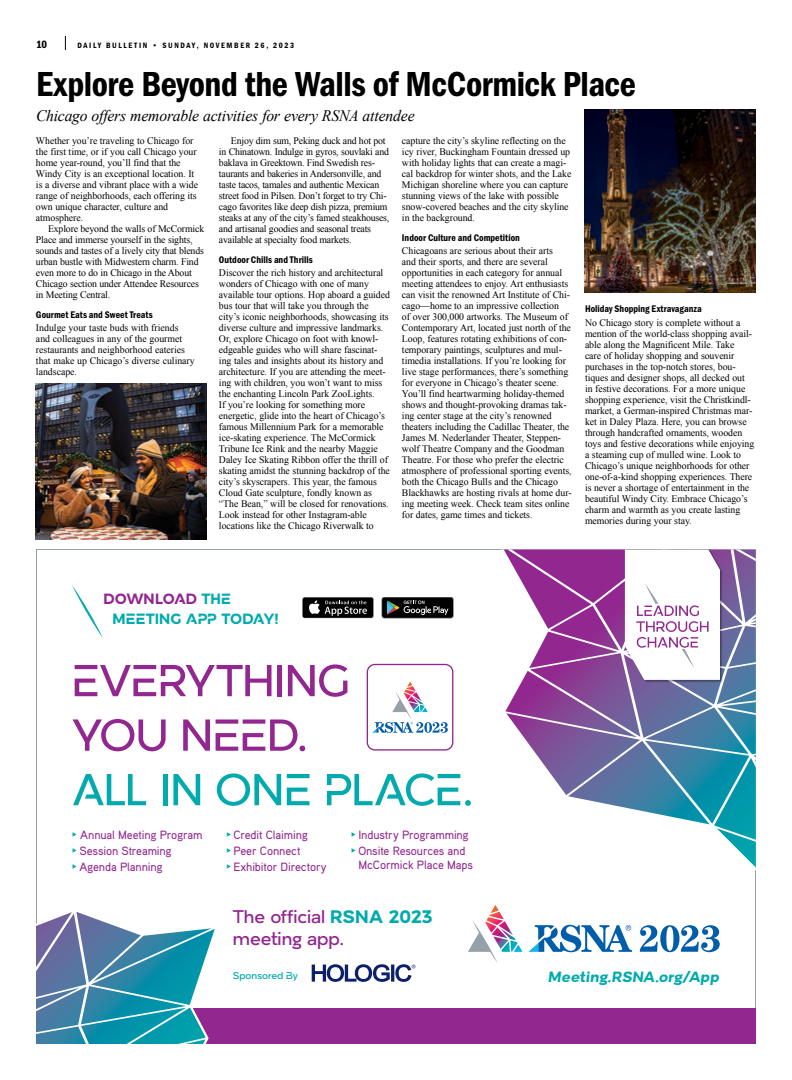
<style>
.page{position:relative;width:792px;height:1080px;background:#fff}
.page>*{position:absolute;margin:0;border:0;box-sizing:border-box;transform-origin:0 0}
.t1{font:italic expanded 53.5px/54.5px "Romagna";letter-spacing:-.01em;color:#92278f}
.t2{font:italic expanded 53.5px "Romagna";letter-spacing:-.01em;color:#00aaad}
.t3{font:36px "Franklin Gothic URW Con Dem";letter-spacing:-.01em;color:#000}
.t4{font:22px/22px "Romagna";letter-spacing:-.005em;color:#92278f}
.t5{font:italic 700 expanded 18px/20px "Romagna";letter-spacing:-.005em;color:#00aaad}
.t6{font:italic 700 18px "Romagna";color:#00aaad}
.t7{font:italic 16px "Times New Roman";letter-spacing:-.015em;color:#000}
.t8{font:500 12px/16.2px "Aaux Pro OT";letter-spacing:-.01em;color:#92278f}
.t9{font:italic expanded 11.9px "Romagna";letter-spacing:-.005em;color:#00aaad}
.t10{font:11px "Franklin Gothic URW Con Dem";color:#000}
.t11{font:10px/11px "Times New Roman";letter-spacing:-.005em;color:#000}
.t12{font:10px "Franklin Gothic URW Con Dem";color:#000}
.t13{font:8px "Franklin Gothic URW Con Dem";letter-spacing:.2em;color:#000}
.s1{color:#92278f}
.s2{font-style:normal;font-stretch:normal}
.s3{font-weight:700;color:#00aaad}
</style>
<div class="page">
<img style="left:36px;top:383px;width:171px;height:157px">
<img style="left:585px;top:109px;width:171px;height:183px">
<div style="left:36px;top:1008px;width:720px;height:36px;background:#92278f"></div>
<svg style="left:504px;top:549px;width:252px;height:319px"></svg>
<svg style="left:36px;top:909px;width:179px;height:135px"></svg>
<svg style="left:372px;top:682px;width:76px;height:51px"></svg>
<div style="left:367px;top:664px;width:86px;height:87px;border:1px solid #92278f;border-radius:8px"></div>
<svg style="left:640px;top:925px;width:80px;height:27px"></svg>
<svg style="left:468px;top:905px;width:164px;height:57px"></svg>
<div style="left:302px;top:597px;width:72px;height:21px;background:#1d1d1d;border-radius:3px"></div>
<div style="left:303px;top:598px;width:70px;height:20px;background:#010101;border-radius:2px"></div>
<svg style="left:309px;top:600px;width:58px;height:16px"></svg>
<svg style="left:382px;top:597px;width:71px;height:21px"></svg>
<svg style="left:72px;top:585px;width:31px;height:53px"></svg>
<svg style="left:312px;top:964px;width:103px;height:18px"></svg>
<div style="left:625px;top:549px;width:98px;height:134px;background:#000;opacity:.35"></div>
<svg style="left:625px;top:549px;width:95px;height:131px"></svg>
<svg style="left:65px;top:36px;width:1px;height:14px"></svg>
<p class="t10" style="left:36px;top:37px;width:13px">10</p>
<p class="t13" style="left:78px;top:40px;width:218px">DAILY BULLETIN • SUNDAY, NOVEMBER 26, 2023</p>
<h2 class="t3" style="left:36px;top:60px;width:602px">Explore Beyond the Walls of McCormick Place</h2>
<h3 class="t7" style="left:36px;top:105px;width:380px">Chicago offers memorable activities for every RSNA attendee</h3>
<p class="t11" style="left:36px;top:135px;width:164px">Whether you’re traveling to Chicago for the first time, or if you call Chicago your home year-round, you’ll find that the Windy City is an exceptional location. It is a diverse and vibrant place with a wide range of neighborhoods, each offering its own unique character, culture and atmosphere.</p>
<p class="t11" style="left:36px;top:223px;width:170px;text-indent:12px">Explore beyond the walls of McCormick Place and immerse yourself in the sights, sounds and tastes of a lively city that blends urban bustle with Midwestern charm. Find even more to do in Chicago in the About Chicago section under Attendee Resources in Meeting Central.</p>
<p class="t12" style="left:36px;top:308px;width:118px">Gourmet Eats and Sweet Treats</p>
<p class="t11" style="left:36px;top:322px;width:160px">Indulge your taste buds with friends and colleagues in any of the gourmet restaurants and neighborhood eateries that make up Chicago’s diverse culinary landscape.</p>
<p class="t11" style="left:219px;top:135px;width:172px;text-indent:12px">Enjoy dim sum, Peking duck and hot pot in Chinatown. Indulge in gyros, souvlaki and baklava in Greektown. Find Swedish res&shy;taurants and bakeries in Andersonville, and taste tacos, tamales and authentic Mexican street food in Pilsen. Don’t forget to try Chi&shy;cago favorites like deep dish pizza, premium steaks at any of the city’s famed steakhouses, and artisanal goodies and seasonal treats available at specialty food markets.</p>
<p class="t12" style="left:219px;top:253px;width:95px">Outdoor Chills and Thrills</p>
<p class="t11" style="left:219px;top:267px;width:173px">Discover the rich history and architectural wonders of Chicago with one of many available tour options. Hop aboard a guided bus tour that will take you through the city’s iconic neighborhoods, showcasing its diverse culture and impressive landmarks.<br>Or, explore Chicago on foot with knowl&shy;edgeable guides who will share fascinat&shy;ing tales and insights about its history and architecture. If you are attending the meet&shy;ing with children, you won’t want to miss the enchanting Lincoln Park ZooLights.<br>If you’re looking for something more energetic, glide into the heart of Chicago’s famous Millennium Park for a memorable ice-skating experience. The McCormick Tribune Ice Rink and the nearby Maggie Daley Ice Skating Ribbon offer the thrill of skating amidst the stunning backdrop of the city’s skyscrapers. This year, the famous Cloud Gate sculpture, fondly known as “The Bean,” will be closed for renovations.<br>Look instead for other Instagram-able locations like the Chicago Riverwalk to</p>
<p class="t11" style="left:402px;top:135px;width:171px">capture the city’s skyline reflecting on the icy river, Buckingham Fountain dressed up with holiday lights that can create a magi&shy;cal backdrop for winter shots, and the Lake Michigan shoreline where you can capture stunning views of the lake with possible snow-covered beaches and the city skyline in the background.</p>
<p class="t12" style="left:402px;top:231px;width:119px">Indoor Culture and Competition</p>
<p class="t11" style="left:402px;top:245px;width:171px">Chicagoans are serious about their arts<br>and their sports, and there are several opportunities in each category for annual meeting attendees to enjoy. Art enthusiasts can visit the renowned Art Institute of Chi&shy;cago—home to an impressive collection<br>of over 300,000 artworks. The Museum of Contemporary Art, located just north of the Loop, features rotating exhibitions of con&shy;temporary paintings, sculptures and mul&shy;timedia installations. If you’re looking for live stage performances, there’s something for everyone in Chicago’s theater scene.<br>You’ll find heartwarming holiday-themed shows and thought-provoking dramas tak&shy;ing center stage at the city’s renowned theaters including the Cadillac Theater, the James M. Nederlander Theater, Steppen&shy;wolf Theatre Company and the Goodman Theatre. For those who prefer the electric atmosphere of professional sporting events, both the Chicago Bulls and the Chicago Blackhawks are hosting rivals at home dur&shy;ing meeting week. Check team sites online for dates, game times and tickets.</p>
<p class="t12" style="left:585px;top:302px;width:118px">Holiday Shopping Extravaganza</p>
<p class="t11" style="left:585px;top:317px;width:171px">No Chicago story is complete without a mention of the world-class shopping avail&shy;able along the Magnificent Mile. Take<br>care of holiday shopping and souvenir purchases in the top-notch stores, bou&shy;tiques and designer shops, all decked out in festive decorations. For a more unique shopping experience, visit the Christkindl&shy;market, a German-inspired Christmas mar&shy;ket in Daley Plaza. Here, you can browse through handcrafted ornaments, wooden toys and festive decorations while enjoying a steaming cup of mulled wine. Look to Chicago’s unique neighborhoods for other one-of-a-kind shopping experiences. There is never a shortage of entertainment in the beautiful Windy City. Embrace Chicago’s charm and warmth as you create lasting memories during your stay.</p>
<h3 class="t5" style="left:112px;top:589px;width:168px;text-indent:-9px"><span class="s1">DOWNLOAD</span> T<span class="s2">H</span>E<br>MEETING APP TODAY!</h3>
<h1 class="t1" style="left:72px;top:654px;width:280px">EVERYT<span class="s2">H</span>ING<br>YOU NEED.</h1>
<h1 class="t2" style="left:72px;top:762px;width:403px">ALL IN ONE PLACE.</h1>
<p class="t8" style="left:79px;top:826px;width:125px">Annual Meeting Program<br>Session Streaming<br>Agenda Planning</p>
<p class="t8" style="left:233px;top:826px;width:95px">Credit Claiming<br>Peer Connect<br>Exhibitor Directory</p>
<p class="t8" style="left:358px;top:826px;width:112px">Industry Programming<br>Onsite Resources and</p>
<p class="t8" style="left:358px;top:856px;width:116px">McCormick Place Maps</p>
<h3 class="t4" style="left:233px;top:906px;width:202px">The official <span class="s3">RSNA 2023 </span>meeting app.</h3>
<p class="t9" style="left:233px;top:969px;width:67px">Sponsored By</p>
<h3 class="t6" style="left:549px;top:967px;width:173px">Meeting.RSNA.org/App</h3>
</div>
